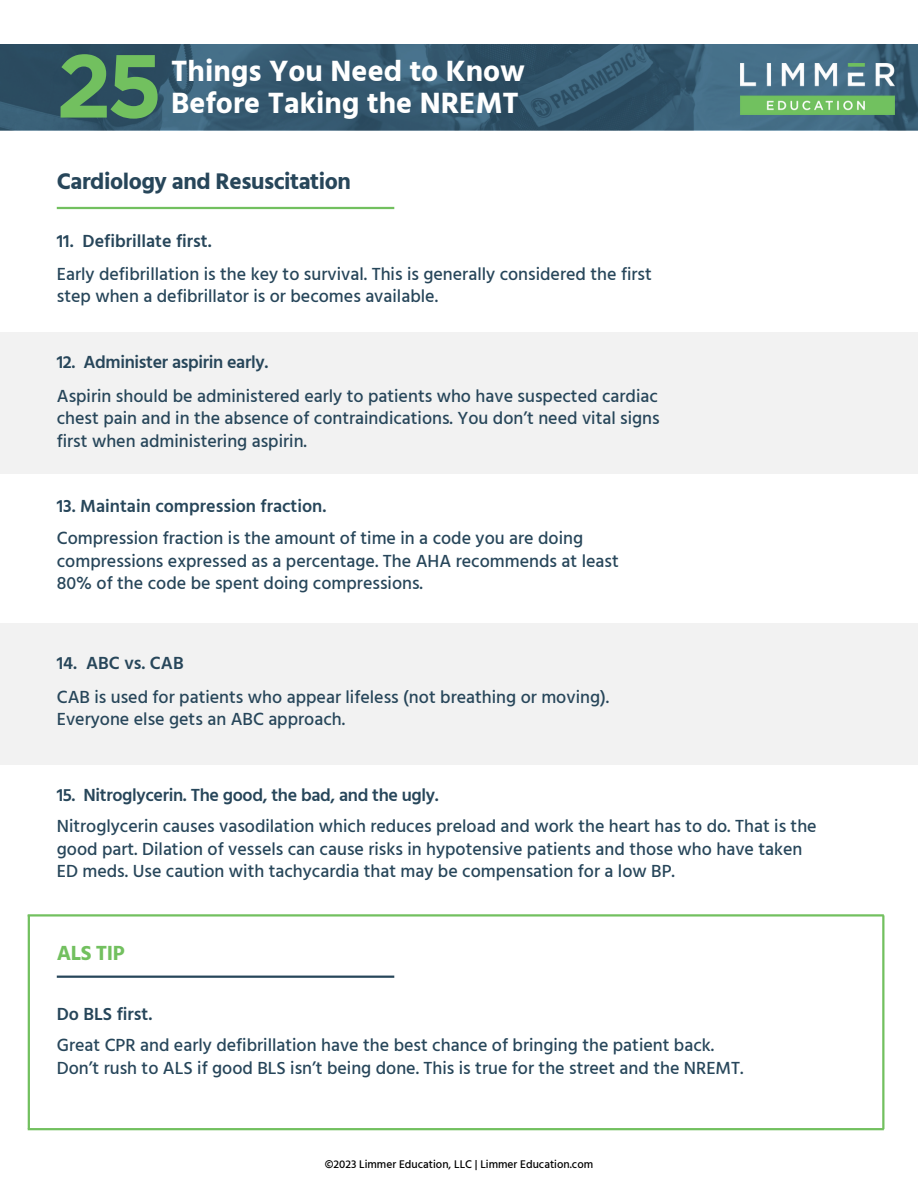
<style>
.page{position:relative;width:918px;height:1188px;background:#fff}
.page>*{position:absolute;margin:0;border:0;box-sizing:border-box;transform-origin:0 0}
.t1{font:700 89.25px "Gotham";color:#72c05f}
.t2{font:700 30.15px "Hind Guntur";color:#fff}
.t3{font:700 23.25px "Hind Guntur";letter-spacing:-.02em;color:#27465a}
.t4{font:700 21px "Hind Guntur";letter-spacing:-.02em;color:#72c05f}
.t5{font:500 18px/22.5px "Hind Guntur";color:#27465a}
.t6{font:600 18px "Hind Guntur";color:#27465a}
.t7{font:600 18px "Hind Guntur";letter-spacing:-.02em;color:#27465a}
.t8{font:500 11.4px "Hind Guntur";color:#000}
</style>
<div class="page">
<hr style="left:28px;top:914px;width:856px;height:3px;background:#72c05f">
<hr style="left:28px;top:1128px;width:856px;height:2px;background:#72c05f">
<hr style="left:882px;top:915px;width:2px;height:214px;background:#72c05f">
<hr style="left:28px;top:915px;width:2px;height:214px;background:#72c05f">
<div style="left:0;top:333px;width:918px;height:140px;background:#f2f2f2"></div>
<div style="left:0;top:624px;width:918px;height:140px;background:#f2f2f2"></div>
<hr style="left:57px;top:207px;width:337px;height:2px;background:#72c05f">
<hr style="left:57px;top:976px;width:337px;height:2px;background:#27465a">
<img style="left:0;top:44px;width:918px;height:87px">
<img style="left:740px;top:64px;width:154px;height:50px">
<h1 class="t1" style="left:56px;top:32px;width:108px">25</h1>
<h2 class="t2" style="left:171px;top:53px;width:355px">Things You Need to Know</h2>
<h2 class="t2" style="left:171px;top:85px;width:349px">Before Taking the NREMT</h2>
<p class="t3" style="left:57px;top:167px;width:296px">Cardiology and Resuscitation</p>
<p class="t6" style="left:57px;top:231px;width:156px">11. Defibrillate first.</p>
<p class="t5" style="left:57px;top:262px;width:597px">Early defibrillation is the key to survival. This is generally considered the first step when a defibrillator is or becomes available.</p>
<p class="t7" style="left:57px;top:351px;width:213px">12. Administer aspirin early.</p>
<p class="t5" style="left:57px;top:384px;width:604px;text-align:justify">Aspirin should be administered early to patients who have suspected cardiac chest pain and in the absence of contraindications. You don’t need vital signs first when administering aspirin.</p>
<p class="t6" style="left:57px;top:495px;width:271px">13. Maintain compression fraction.</p>
<p class="t5" style="left:57px;top:527px;width:564px">Compression fraction is the amount of time in a code you are doing compressions expressed as a percentage. The AHA recommends at least<br>80% of the code be spent doing compressions.</p>
<p class="t6" style="left:57px;top:652px;width:128px">14. ABC vs. CAB</p>
<p class="t5" style="left:57px;top:685px;width:554px">CAB is used for patients who appear lifeless (not breathing or moving).<br>Everyone else gets an ABC approach.</p>
<p class="t7" style="left:57px;top:784px;width:384px">15. Nitroglycerin. The good, the bad, and the ugly.</p>
<p class="t5" style="left:57px;top:815px;width:761px">Nitroglycerin causes vasodilation which reduces preload and work the heart has to do. That is the good part. Dilation of vessels can cause risks in hypotensive patients and those who have taken<br>ED meds. Use caution with tachycardia that may be compensation for a low BP.</p>
<p class="t4" style="left:57px;top:941px;width:69px">ALS TIP</p>
<p class="t6" style="left:57px;top:1003px;width:97px">Do BLS first.</p>
<p class="t5" style="left:57px;top:1034px;width:688px">Great CPR and early defibrillation have the best chance of bringing the patient back.<br>Don’t rush to ALS if good BLS isn’t being done. This is true for the street and the NREMT.</p>
<p class="t8" style="left:325px;top:1157px;width:270px">©2023 Limmer Education, LLC | Limmer Education.com</p>
</div>
